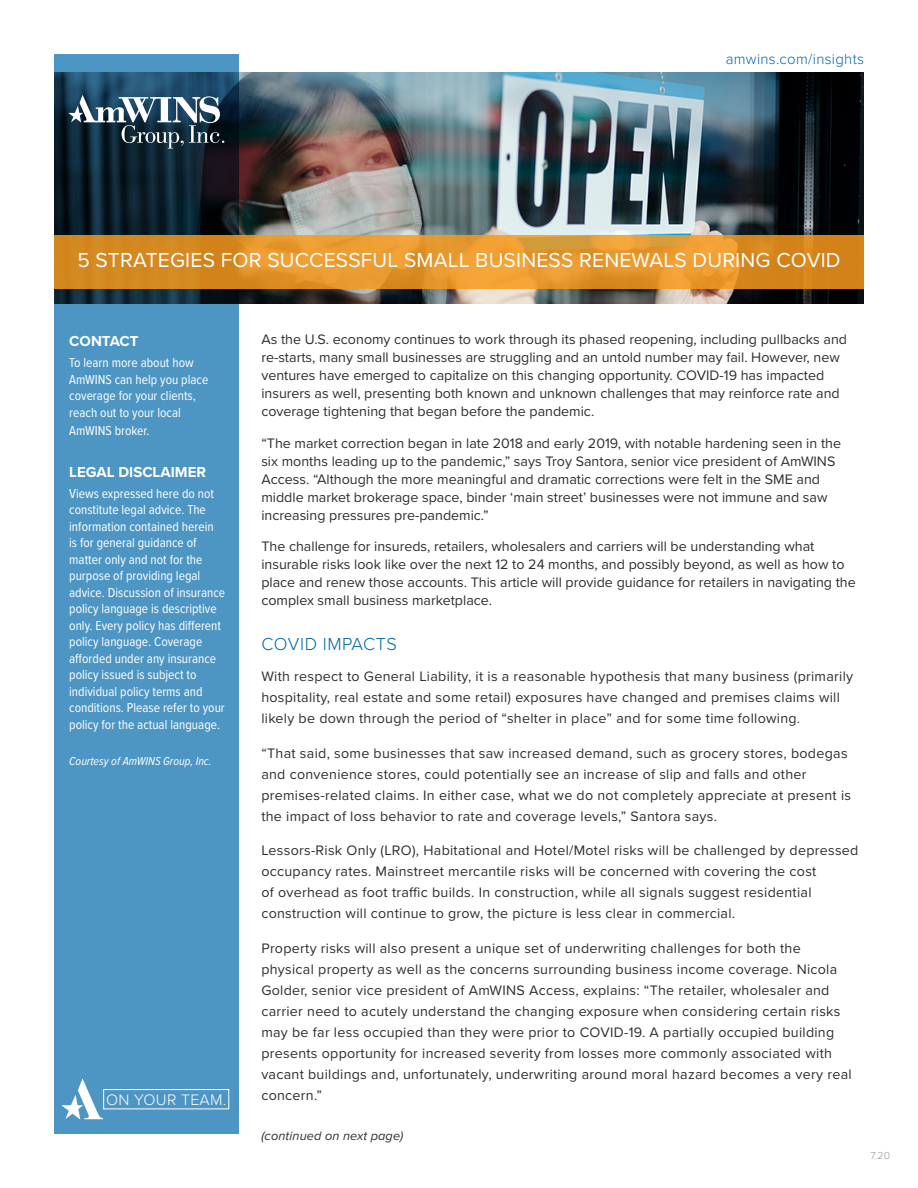
<style>
.page{position:relative;width:918px;height:1188px;background:#fff}
.page>*{position:absolute;margin:0;border:0;box-sizing:border-box;transform-origin:0 0}
.Specialty_Practice{font:21px "Proxima Nova";letter-spacing:.01em;color:#fff}
.Specialty_Practice-2{font:300 18px "Proxima Nova";letter-spacing:.03em;color:#0068a9}
.Specialty_Practice-3{font:300 15.75px "Proxima Nova";letter-spacing:.02em;color:#fff}
.Specialty_Practice-4{font:700 15px "Proxima Nova";color:#fff}
.Specialty_Practice-5{font:300 15px "Proxima Nova";letter-spacing:.02em;color:#0068a9}
.Specialty_Practice-6{font:14.25px/21px "Proxima Nova";letter-spacing:.02em;color:#2d2e2f}
.Specialty_Practice-7{font:14.25px/18px "Proxima Nova";color:#2d2e2f}
.Specialty_Practice-8{font:13.5px/16.5px "Proxima Nova Cond";color:#fff}
.Specialty_Practice-9{font:italic 12.75px "Proxima Nova";letter-spacing:.01em;color:#2d2e2f}
.Specialty_Practice-10{font:italic 12px "Proxima Nova Cond";color:#fff}
.Specialty_Practice-11{font:300 10.5px "Proxima Nova";color:#939598}
</style>
<div class="page">
<img style="left:239px;top:73px;width:625px;height:230px">
<svg style="left:54px;top:54px;width:185px;height:1080px;background:#4486ae"></svg>
<svg style="left:68px;top:95px;width:156px;height:54px"></svg>
<div style="left:103px;top:1089px;width:126px;height:20px;border:1px solid #fff"></div>
<svg style="left:61px;top:1079px;width:42px;height:41px"></svg>
<svg style="left:54px;top:235px;width:810px;height:54px;background:#e09228"></svg>
<p class="Specialty_Practice-5" style="left:726px;top:48px;width:140px">amwins.com/insights</p>
<p class="Specialty_Practice" style="left:77px;top:245px;width:765px">5 STRATEGIES FOR SUCCESSFUL SMALL BUSINESS RENEWALS DURING COVID</p>
<p class="Specialty_Practice-4" style="left:69px;top:330px;width:71px">CONTACT</p>
<p class="Specialty_Practice-8" style="left:69px;top:354px;width:141px">To learn more about how<br>AmWINS can help you place coverage for your clients, reach out to your local</p>
<p class="Specialty_Practice-8" style="left:69px;top:421px;width:82px">AmWINS broker.</p>
<p class="Specialty_Practice-4" style="left:69px;top:460px;width:138px">LEGAL DISCLAIMER</p>
<p class="Specialty_Practice-8" style="left:69px;top:484px;width:158px">Views expressed here do not constitute legal advice. The information contained herein<br>is for general guidance of matter only and not for the purpose of providing legal advice. Discussion of insurance policy language is descriptive only. Every policy has different policy language. Coverage afforded under any insurance policy issued is subject to individual policy terms and conditions. Please refer to your policy for the actual language.</p>
<p class="Specialty_Practice-10" style="left:69px;top:752px;width:144px">Courtesy of AmWINS Group, Inc.</p>
<p class="Specialty_Practice-3" style="left:106px;top:1088px;width:122px">ON YOUR TEAM.</p>
<p class="Specialty_Practice-7" style="left:261px;top:330px;width:587px">As the U.S. economy continues to work through its phased reopening, including pullbacks and re-starts, many small businesses are struggling and an untold number may fail. However, new ventures have emerged to capitalize on this changing opportunity. COVID-19 has impacted insurers as well, presenting both known and unknown challenges that may reinforce rate and coverage tightening that began before the pandemic.</p>
<p class="Specialty_Practice-7" style="left:261px;top:433px;width:581px">“The market correction began in late 2018 and early 2019, with notable hardening seen in the six months leading up to the pandemic,” says Troy Santora, senior vice president of AmWINS Access. “Although the more meaningful and dramatic corrections were felt in the SME and middle market brokerage space, binder ‘main street’ businesses were not immune and saw increasing pressures pre-pandemic.”</p>
<p class="Specialty_Practice-7" style="left:261px;top:537px;width:596px">The challenge for insureds, retailers, wholesalers and carriers will be understanding what insurable risks look like over the next 12 to 24 months, and possibly beyond, as well as how to place and renew those accounts. This article will provide guidance for retailers in navigating the complex small business marketplace.</p>
<p class="Specialty_Practice-2" style="left:261px;top:630px;width:137px">COVID IMPACTS</p>
<p class="Specialty_Practice-6" style="left:261px;top:665px;width:593px">With respect to General Liability, it is a reasonable hypothesis that many business (primarily hospitality, real estate and some retail) exposures have changed and premises claims will likely be down through the period of “shelter in place” and for some time following.</p>
<p class="Specialty_Practice-6" style="left:261px;top:742px;width:591px">“That said, some businesses that saw increased demand, such as grocery stores, bodegas and convenience stores, could potentially see an increase of slip and falls and other premises-related claims. In either case, what we do not completely appreciate at present is the impact of loss behavior to rate and coverage levels,” Santora says.</p>
<p class="Specialty_Practice-6" style="left:261px;top:839px;width:599px">Lessors-Risk Only (LRO), Habitational and Hotel/Motel risks will be challenged by depressed occupancy rates. Mainstreet mercantile risks will be concerned with covering the cost<br>of overhead as foot traffic builds. In construction, while all signals suggest residential construction will continue to grow, the picture is less clear in commercial.</p>
<p class="Specialty_Practice-6" style="left:261px;top:937px;width:592px">Property risks will also present a unique set of underwriting challenges for both the physical property as well as the concerns surrounding business income coverage. Nicola Golder, senior vice president of AmWINS Access, explains: “The retailer, wholesaler and carrier need to acutely understand the changing exposure when considering certain risks may be far less occupied than they were prior to COVID-19. A partially occupied building presents opportunity for increased severity from losses more commonly associated with vacant buildings and, unfortunately, underwriting around moral hazard becomes a very real concern.”</p>
<p class="Specialty_Practice-9" style="left:261px;top:1126px;width:144px">(continued on next page)</p>
<p class="Specialty_Practice-11" style="left:870px;top:1148px;width:21px">7.20</p>
</div>
